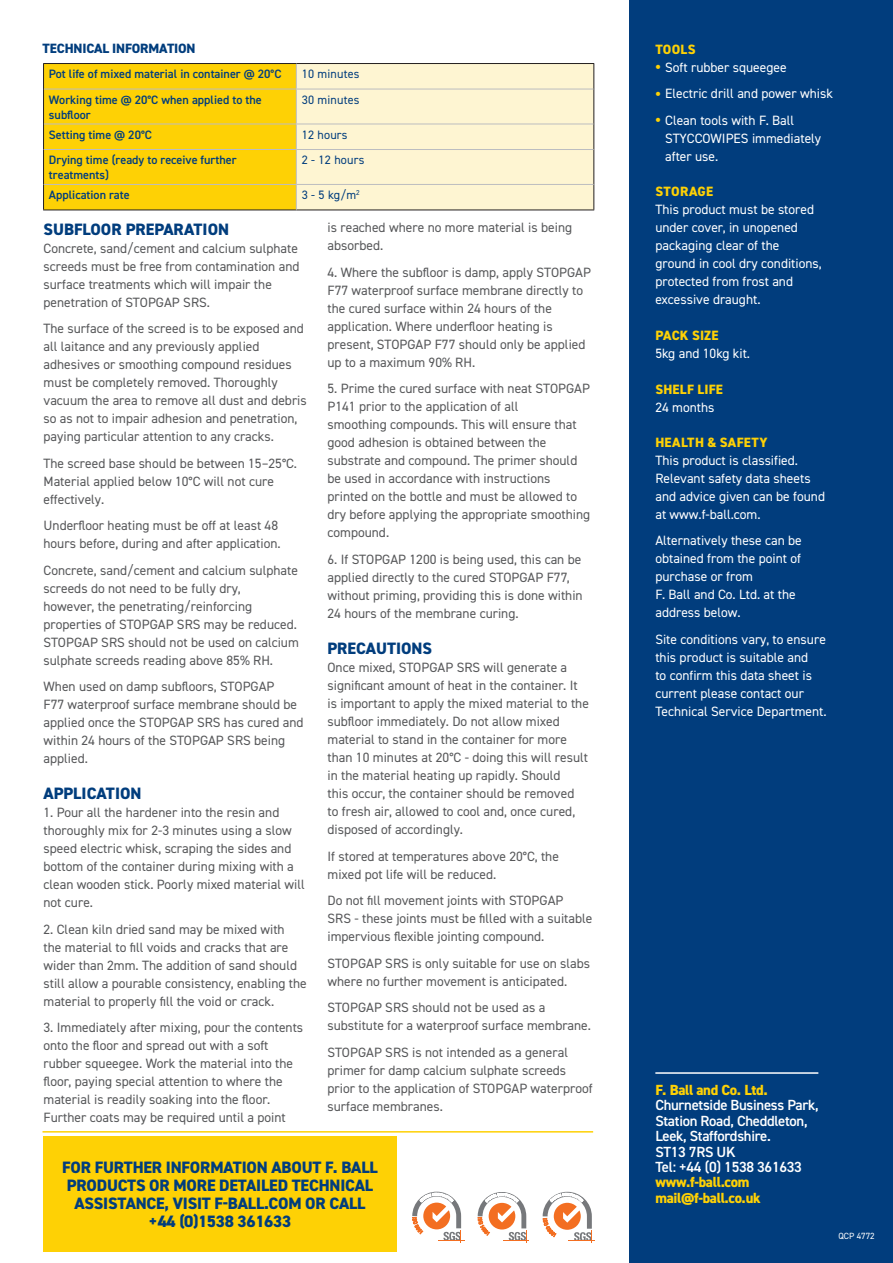
<style>
.page{position:relative;width:893px;height:1263px;background:#fff}
.page>*{position:absolute;margin:0;border:0;box-sizing:border-box;transform-origin:0 0}
.t1{font:800 16.5px/18px "DIN2014";letter-spacing:-.01em;color:#013d7d;text-align:center}
.t2{font:600 14.7px/15.3px "DIN2014";letter-spacing:-.02em;color:#fff}
.t3{font:800 14.7px/15.3px "DIN2014";letter-spacing:-.02em;color:#fed105}
.t4{font:13.5px/18px "DIN2014";color:#57585a}
.t5{font:13.5px/18px "DIN2014";color:#fff}
.t6{font:800 13.5px "DIN2014";letter-spacing:.015em;color:#fed105}
.t7{font:800 13.5px "DIN2014";letter-spacing:-.01em;color:#013d7d}
.t8{font:600 12.15px/14.5px "DIN2014";color:#013d7d}
.t9{font:12.15px "DIN2014";letter-spacing:.015em;color:#013d7d}
.t10{font:9px "DIN2014";color:#fff}
.s1{font-weight:700;font-size:18px;color:#fed105}
</style>
<div class="page">
<div style="left:43px;top:1136px;width:354px;height:115px;background:#fed105"></div>
<div style="left:629px;top:0;width:264px;height:1263px;background:#013d7d"></div>
<hr style="left:655px;top:1072px;width:163px;height:2px;background:#fff">
<hr style="left:43px;top:1131px;width:550px;height:1px;background:#fed105">
<hr style="left:43px;top:63px;width:253px;height:1px;background:#231f20">
<hr style="left:296px;top:63px;width:298px;height:1px;background:#231f20">
<hr style="left:43px;top:210px;width:253px;height:1px;background:#231f20">
<hr style="left:296px;top:210px;width:298px;height:1px;background:#231f20">
<svg style="left:43px;top:64px;width:551px;height:146px"></svg>
<svg style="left:412px;top:1192px;width:52px;height:50px"></svg>
<svg style="left:543px;top:1192px;width:52px;height:51px"></svg>
<svg style="left:478px;top:1192px;width:51px;height:50px"></svg>
<p class="t7" style="left:43px;top:39px;width:155px">TECHNICAL INFORMATION</p>
<p class="t8" style="left:49px;top:67px;width:234px">Pot life of mixed material in container @ 20°C</p>
<p class="t9" style="left:302px;top:67px;width:59px">10 minutes</p>
<p class="t8" style="left:49px;top:92px;width:214px">Working time @ 20°C when applied to the subfloor</p>
<p class="t9" style="left:302px;top:92px;width:59px">30 minutes</p>
<p class="t8" style="left:49px;top:127px;width:104px">Setting time @ 20°C</p>
<p class="t9" style="left:302px;top:127px;width:47px">12 hours</p>
<p class="t8" style="left:49px;top:153px;width:189px">Drying time (ready to receive further treatments)</p>
<p class="t9" style="left:302px;top:153px;width:64px">2 - 12 hours</p>
<p class="t8" style="left:49px;top:188px;width:82px">Application rate</p>
<p class="t9" style="left:302px;top:188px;width:59px">3 - 5 kg/m<sup>2</sup></p>
<p class="t1" style="left:44px;top:220px;width:187px">SUBFLOOR PREPARATION</p>
<p class="t4" style="left:44px;top:239px;width:258px">Concrete, sand/cement and calcium sulphate screeds must be free from contamination and surface treatments which will impair the penetration of STOPGAP SRS.</p>
<p class="t4" style="left:44px;top:319px;width:265px">The surface of the screed is to be exposed and all laitance and any previously applied adhesives or smoothing compound residues must be completely removed. Thoroughly vacuum the area to remove all dust and debris so as not to impair adhesion and penetration, paying particular attention to any cracks.</p>
<p class="t4" style="left:44px;top:454px;width:255px">The screed base should be between 15–25°C.<br>Material applied below 10°C will not cure effectively.</p>
<p class="t4" style="left:44px;top:516px;width:239px">Underfloor heating must be off at least 48 hours before, during and after application.</p>
<p class="t4" style="left:44px;top:561px;width:257px">Concrete, sand/cement and calcium sulphate screeds do not need to be fully dry,<br>however, the penetrating/reinforcing properties of STOPGAP SRS may be reduced.<br>STOPGAP SRS should not be used on calcium sulphate screeds reading above 85% RH.</p>
<p class="t4" style="left:44px;top:677px;width:262px">When used on damp subfloors, STOPGAP<br>F77 waterproof surface membrane should be applied once the STOPGAP SRS has cured and within 24 hours of the STOPGAP SRS being applied.</p>
<p class="t1" style="left:44px;top:785px;width:99px">APPLICATION</p>
<p class="t4" style="left:44px;top:803px;width:263px">1. Pour all the hardener into the resin and thoroughly mix for 2-3 minutes using a slow speed electric whisk, scraping the sides and bottom of the container during mixing with a clean wooden stick. Poorly mixed material will not cure.</p>
<p class="t4" style="left:44px;top:920px;width:265px">2. Clean kiln dried sand may be mixed with<br>the material to fill voids and cracks that are wider than 2mm. The addition of sand should still allow a pourable consistency, enabling the material to properly fill the void or crack.</p>
<p class="t4" style="left:44px;top:1018px;width:261px">3. Immediately after mixing, pour the contents onto the floor and spread out with a soft rubber squeegee. Work the material into the floor, paying special attention to where the material is readily soaking into the floor.<br>Further coats may be required until a point</p>
<p class="t4" style="left:327px;top:218px;width:246px">is reached where no more material is being absorbed.</p>
<p class="t4" style="left:327px;top:263px;width:265px">4. Where the subfloor is damp, apply STOPGAP F77 waterproof surface membrane directly to the cured surface within 24 hours of the application. Where underfloor heating is present, STOPGAP F77 should only be applied up to a maximum 90% RH.</p>
<p class="t4" style="left:327px;top:379px;width:264px">5. Prime the cured surface with neat STOPGAP P141 prior to the application of all<br>smoothing compounds. This will ensure that good adhesion is obtained between the substrate and compound. The primer should be used in accordance with instructions printed on the bottle and must be allowed to dry before applying the appropriate smoothing compound.</p>
<p class="t4" style="left:327px;top:550px;width:257px">6. If STOPGAP 1200 is being used, this can be applied directly to the cured STOPGAP F77, without priming, providing this is done within 24 hours of the membrane curing.</p>
<p class="t1" style="left:327px;top:639px;width:106px">PRECAUTIONS</p>
<p class="t4" style="left:327px;top:658px;width:263px">Once mixed, STOPGAP SRS will generate a significant amount of heat in the container. It is important to apply the mixed material to the subfloor immediately. Do not allow mixed material to stand in the container for more than 10 minutes at 20°C - doing this will result in the material heating up rapidly. Should<br>this occur, the container should be removed<br>to fresh air, allowed to cool and, once cured, disposed of accordingly.</p>
<p class="t4" style="left:327px;top:847px;width:233px">If stored at temperatures above 20°C, the mixed pot life will be reduced.</p>
<p class="t4" style="left:327px;top:891px;width:266px">Do not fill movement joints with STOPGAP<br>SRS - these joints must be filled with a suitable impervious flexible jointing compound.</p>
<p class="t4" style="left:327px;top:954px;width:264px">STOPGAP SRS is only suitable for use on slabs where no further movement is anticipated.</p>
<p class="t4" style="left:327px;top:998px;width:265px">STOPGAP SRS should not be used as a substitute for a waterproof surface membrane.</p>
<p class="t4" style="left:327px;top:1043px;width:267px">STOPGAP SRS is not intended as a general primer for damp calcium sulphate screeds prior to the application of STOPGAP waterproof surface membranes.</p>
<p class="t1" style="left:62px;top:1158px;width:317px">FOR FURTHER INFORMATION ABOUT F. BALL<br>PRODUCTS OR MORE DETAILED TECHNICAL<br>ASSISTANCE, VISIT F-BALL.COM OR CALL +44 (0)1538 361633</p>
<p class="t6" style="left:655px;top:40px;width:42px">TOOLS</p>
<p class="t5" style="left:655px;top:58px;width:133px"><span class="s1">•</span> Soft rubber squeegee</p>
<p class="t5" style="left:655px;top:84px;width:179px"><span class="s1">•</span> Electric drill and power whisk</p>
<p class="t5" style="left:665px;top:111px;width:158px;text-indent:-10px"><span class="s1">•</span> Clean tools with F. Ball<br>STYCCOWIPES immediately after use.</p>
<p class="t6" style="left:655px;top:182px;width:59px">STORAGE</p>
<p class="t5" style="left:655px;top:200px;width:168px">This product must be stored under cover, in unopened packaging clear of the ground in cool dry conditions, protected from frost and excessive draught.</p>
<p class="t6" style="left:655px;top:326px;width:65px">PACK SIZE</p>
<p class="t5" style="left:655px;top:344px;width:96px">5kg and 10kg kit.</p>
<p class="t6" style="left:655px;top:380px;width:69px">SHELF LIFE</p>
<p class="t5" style="left:655px;top:398px;width:61px">24 months</p>
<p class="t6" style="left:655px;top:433px;width:114px">HEALTH &amp; SAFETY</p>
<p class="t5" style="left:655px;top:451px;width:171px">This product is classified.<br>Relevant safety data sheets and advice given can be found at www.f-ball.com.</p>
<p class="t5" style="left:655px;top:531px;width:148px">Alternatively these can be obtained from the point of purchase or from<br>F. Ball and Co. Ltd. at the address below.</p>
<p class="t5" style="left:655px;top:630px;width:173px">Site conditions vary, to ensure this product is suitable and<br>to confirm this data sheet is current please contact our<br>Technical Service Department.</p>
<p class="t3" style="left:655px;top:1082px;width:114px">F. Ball and Co. Ltd.</p>
<p class="t2" style="left:655px;top:1097px;width:165px">Churnetside Business Park,<br>Station Road, Cheddleton,<br>Leek, Staffordshire.<br>ST13 7RS UK<br>Tel: +44 (0) 1538 361633</p>
<p class="t3" style="left:655px;top:1174px;width:107px">www.f-ball.com mail@f-ball.co.uk</p>
<p class="t10" style="left:838px;top:1230px;width:38px">QCP 4772</p>
</div>
